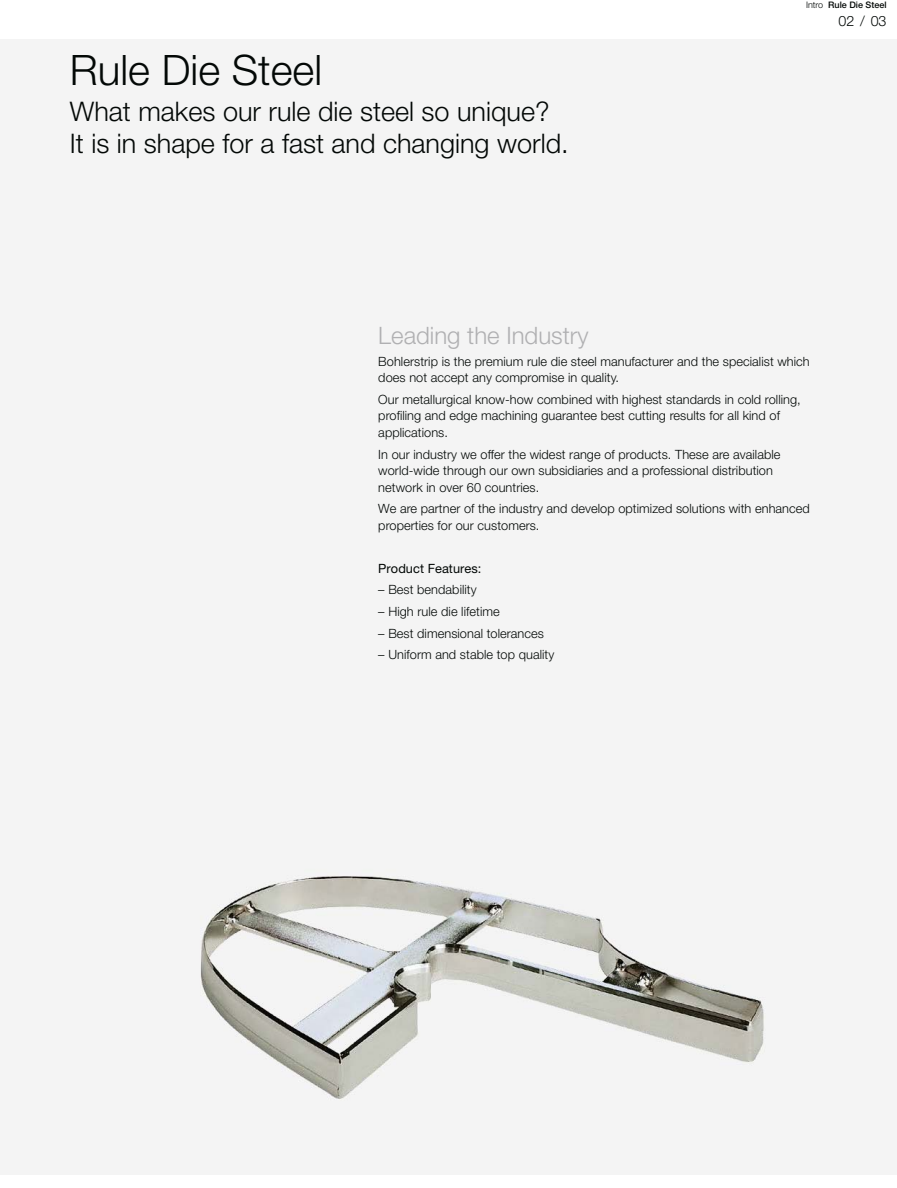
<style>
.page{position:relative;width:897px;height:1188px;background:#fff}
.page>*{position:absolute;margin:0;border:0;box-sizing:border-box;transform-origin:0 0}
.t1{font:300 42px "Helvetica Neue";color:#030806}
.t2{font:300 27px/31.5px "Helvetica Neue";color:#030806}
.t3{font:300 24px "Helvetica Neue";color:#b0b0b2}
.t4{font:300 14.25px "Helvetica Neue";color:#030806}
.t5{font:300 12.75px/16.5px "Helvetica Neue LT Pro";letter-spacing:.005em;color:#030806}
.t6{font:300 12.75px "Helvetica Neue";letter-spacing:.005em;color:#030806}
.t7{font:12.75px "Helvetica Neue LT Pro";letter-spacing:.005em;color:#030806}
.t8{font:500 9px "Helvetica Neue";color:#030806}
.s1{font-weight:300}
.s2{font-family:"Helvetica Neue"}
</style>
<div class="page">
<div style="left:0;top:39px;width:897px;height:1135px;background:#f4f4f4"></div>
<img style="left:135px;top:876px;width:663px;height:299px">
<h1 class="t1" style="left:70px;top:55px;width:254px">Rule Die Steel</h1>
<h2 class="t2" style="left:70px;top:99px;width:500px">What makes our rule die steel so unique?<br>It is in shape for a fast and changing world.</h2>
<p class="t8" style="left:806px;top:1px;width:82px"><span class="s1">Intro</span> Rule Die Steel</p>
<p class="t4" style="left:838px;top:16px;width:49px">02 / 03</p>
<h3 class="t3" style="left:378px;top:327px;width:212px">Leading the Industry</h3>
<p class="t5" style="left:378px;top:354px;width:433px">Bohlerstrip is the premium rule die steel manufacturer and the specialist which does not accept any compromise in quality.</p>
<p class="t5" style="left:378px;top:392px;width:424px">Our metallurgical know-how combined with highest standards in cold rolling, profiling and edge machining guarantee best cutting results for all kind of applications.</p>
<p class="t5" style="left:378px;top:447px;width:404px">In our industry we offer the widest range of products. These are available world-wide through our own subsidiaries and a professional distribution network in over 60 countries.</p>
<p class="t5" style="left:378px;top:501px;width:433px">We are partner of the industry and develop optimized solutions with enhanced properties for our customers.</p>
<p class="t7" style="left:378px;top:561px;width:105px">Product Features:</p>
<p class="t6" style="left:378px;top:585px;width:100px">– Best bendability</p>
<p class="t5" style="left:378px;top:604px;width:123px"><span class="s2">–</span> High rule die lifetime</p>
<p class="t5" style="left:378px;top:626px;width:167px"><span class="s2">–</span> Best dimensional tolerances</p>
<p class="t6" style="left:378px;top:650px;width:177px">– Uniform and stable top quality</p>
</div>
